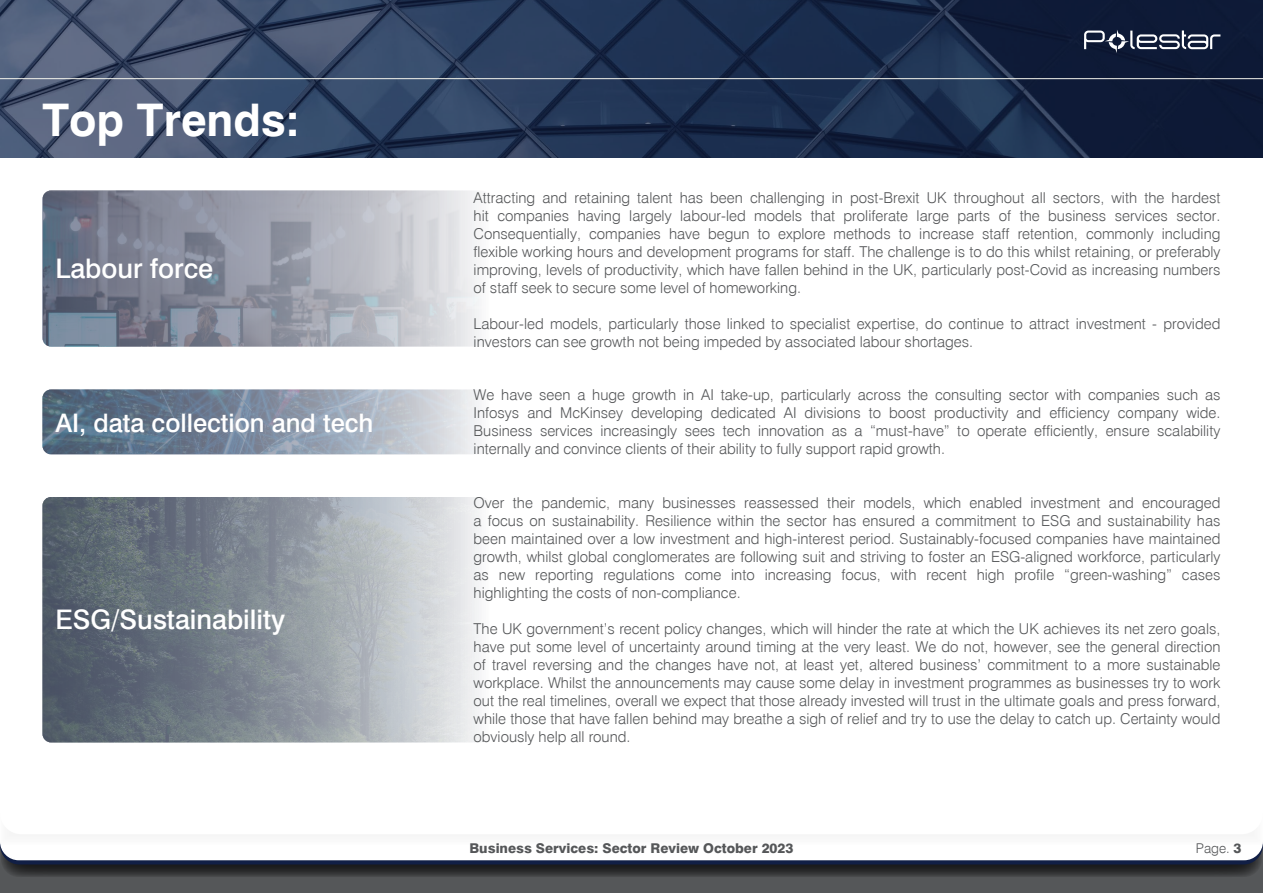
<style>
.page{position:relative;width:1263px;height:893px;background:#fff}
.page>*{position:absolute;margin:0;border:0;box-sizing:border-box;transform-origin:0 0}
.t1{font:700 45px "Swiss 721 BT";color:#fff}
.t2{font:500 27px "Swiss 721 BT";color:#fff}
.t3{font:500 25.5px "Swiss 721 BT";color:#fff}
.t4{font:300 15px/18px "Swiss 721 BT";color:#555759;text-align:justify}
.t5{font:800 13.5px "Swiss 721 BT";color:#555759}
.t6{font:300 13.5px "Swiss 721 BT";color:#555759}
.s1{font-weight:800}
</style>
<div class="page">
<div style="left:0;top:816px;width:1263px;height:77px;background:#555759"></div>
<svg style="left:1px;top:866px;width:1261px;height:11px;background:#2e2f31"></svg>
<svg style="left:0;top:861px;width:1263px;height:5px;background:#141e39"></svg>
<svg style="left:0;top:845px;width:1263px;height:16px;background:#f2f3f5"></svg>
<div style="left:0;top:813px;width:1263px;height:32px;background:#fff"></div>
<hr style="left:1262px;top:813px;width:1px;height:32px;background:#555759">
<svg style="left:1262px;top:157px;width:1px;height:677px"></svg>
<svg style="left:0;top:0;width:1263px;height:157px;background:#283957"></svg>
<svg style="left:1084px;top:30px;width:136px;height:23px"></svg>
<hr style="left:0;top:78px;width:1262px;height:1px;background:#f4f4ec">
<svg style="left:43px;top:497px;width:448px;height:245px;background:#9198a0"></svg>
<svg style="left:43px;top:389px;width:448px;height:65px;background:#8e9bab"></svg>
<svg style="left:43px;top:190px;width:448px;height:157px;background:#9ea3af"></svg>
<h1 class="t1" style="left:43px;top:92px;width:259px">Top Trends:</h1>
<h2 class="t2" style="left:55px;top:252px;width:159px">Labour force</h2>
<h3 class="t3" style="left:55px;top:407px;width:320px">AI, data collection and tech</h3>
<h2 class="t2" style="left:55px;top:603px;width:231px">ESG/Sustainability</h2>
<p class="t4" style="left:474px;top:188px;width:748px">Attracting and retaining talent has been challenging in post-Brexit UK throughout all sectors, with the hardest hit companies having largely labour-led models that proliferate large parts of the business services sector.<br>Consequentially, companies have begun to explore methods to increase staff retention, commonly including flexible working hours and development programs for staff. The challenge is to do this whilst retaining, or preferably improving, levels of productivity, which have fallen behind in the UK, particularly post-Covid as increasing numbers of staff seek to secure some level of homeworking.</p>
<p class="t4" style="left:474px;top:314px;width:748px">Labour-led models, particularly those linked to specialist expertise, do continue to attract investment - provided investors can see growth not being impeded by associated labour shortages.</p>
<p class="t4" style="left:474px;top:386px;width:748px">We have seen a huge growth in AI take-up, particularly across the consulting sector with companies such as Infosys and McKinsey developing dedicated AI divisions to boost productivity and efficiency company wide.<br>Business services increasingly sees tech innovation as a “must-have” to operate efficiently, ensure scalability internally and convince clients of their ability to fully support rapid growth.</p>
<p class="t4" style="left:474px;top:494px;width:748px">Over the pandemic, many businesses reassessed their models, which enabled investment and encouraged a focus on sustainability. Resilience within the sector has ensured a commitment to ESG and sustainability has been maintained over a low investment and high-interest period. Sustainably-focused companies have maintained growth, whilst global conglomerates are following suit and striving to foster an ESG-aligned workforce, particularly as new reporting regulations come into increasing focus, with recent high profile “green-washing” cases highlighting the costs of non-compliance.</p>
<p class="t4" style="left:474px;top:620px;width:748px">The UK government’s recent policy changes, which will hinder the rate at which the UK achieves its net zero goals, have put some level of uncertainty around timing at the very least. We do not, however, see the general direction of travel reversing and the changes have not, at least yet, altered business’ commitment to a more sustainable workplace. Whilst the announcements may cause some delay in investment programmes as businesses try to work out the real timelines, overall we expect that those already invested will trust in the ultimate goals and press forward, while those that have fallen behind may breathe a sigh of relief and try to use the delay to catch up. Certainty would obviously help all round.</p>
<p class="t5" style="left:469px;top:840px;width:326px">Business Services: Sector Review October 2023</p>
<p class="t6" style="left:1196px;top:840px;width:47px">Page. <span class="s1">3</span></p>
</div>
